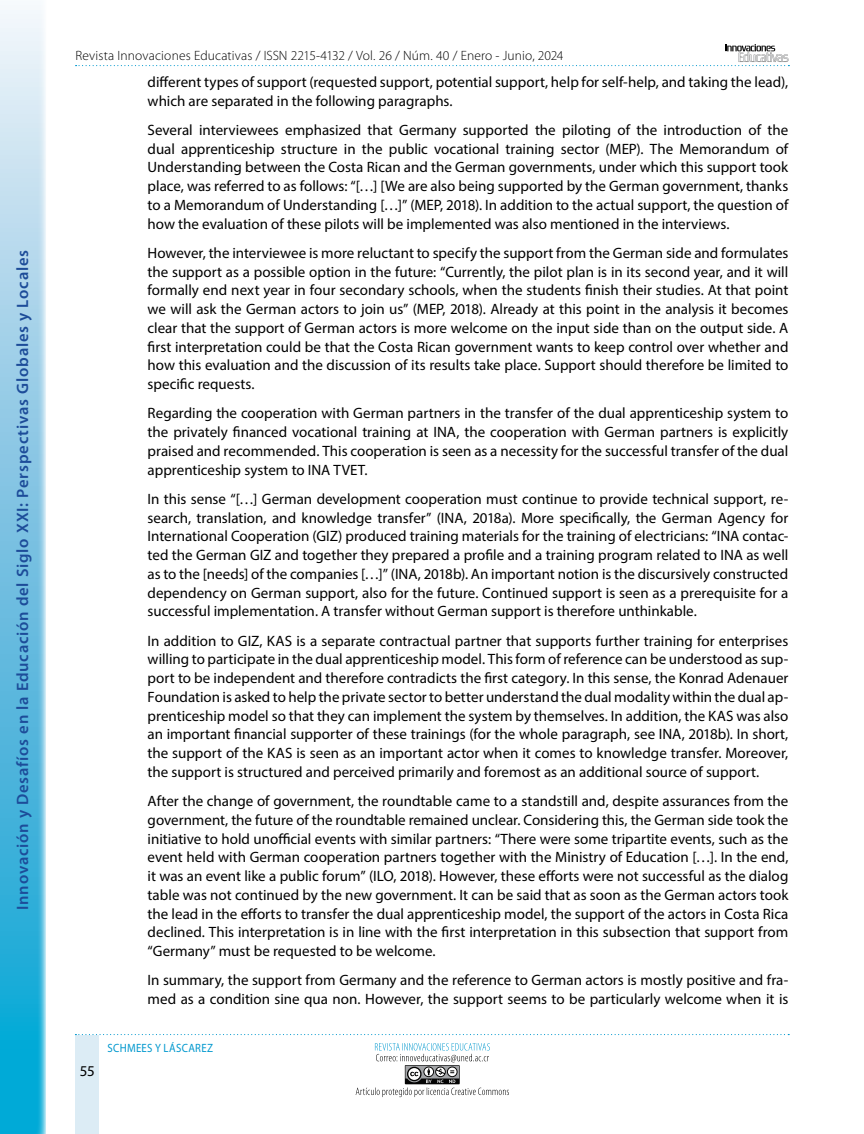
<style>
.page{position:relative;width:864px;height:1134px;background:#fff}
.page>*{position:absolute;margin:0;border:0;box-sizing:border-box;transform-origin:0 0}
.t1{font:600 16.5px "Myriad Pro";letter-spacing:.05em;color:#1d4c99}
.t2{font:15px/18.8px "Myriad Pro";color:#000;text-align:justify}
.t3{font:300 13.5px "Myriad Pro";letter-spacing:.01em;color:#000}
.t4{font:12px "Myriad Pro";letter-spacing:.03em;color:#0098ce;scale:.9 1}
</style>
<div class="page">
<svg style="left:76px;top:44px;width:713px;height:22px"></svg>
<div style="left:76px;top:1035px;width:23px;height:99px;background:#dcecf5"></div>
<svg style="left:75px;top:1034px;width:714px;height:1px"></svg>
<svg style="left:356px;top:1043px;width:153px;height:54px"></svg>
<svg style="left:0;top:10px;width:46px;height:1124px;background:#79c6e4"></svg>
<p class="t1" style="left:13px;top:910px;width:661px;rotate:-90deg">Innovación y Desafíos en la Educación del Siglo XXI: Perspectivas Globales y Locales</p>
<p class="t3" style="left:76px;top:48px;width:489px">Revista Innovaciones Educativas / ISSN 2215-4132 / Vol. 26 / Núm. 40 / Enero - Junio, 2024</p>
<p class="t2" style="left:148px;top:72px;width:642px">different types of support (requested support, potential support, help for self-help, and taking the lead), which are separated in the following paragraphs.</p>
<p class="t2" style="left:148px;top:120px;width:642px">Several interviewees emphasized that Germany supported the piloting of the introduction of the dual apprenticeship structure in the public vocational training sector (MEP). The Memorandum of Understanding between the Costa Rican and the German governments, under which this support took place, was referred to as follows: “[…] [We are also being supported by the German government, thanks to a Memorandum of Understanding […]” (MEP, 2018). In addition to the actual support, the question of how the evaluation of these pilots will be implemented was also mentioned in the interviews.</p>
<p class="t2" style="left:148px;top:243px;width:642px">However, the interviewee is more reluctant to specify the support from the German side and formulates the support as a possible option in the future: “Currently, the pilot plan is in its second year, and it will formally end next year in four secondary schools, when the students finish their studies. At that point we will ask the German actors to join us” (MEP, 2018). Already at this point in the analysis it becomes clear that the support of German actors is more welcome on the input side than on the output side. A first interpretation could be that the Costa Rican government wants to keep control over whether and how this evaluation and the discussion of its results take place. Support should therefore be limited to specific requests.</p>
<p class="t2" style="left:148px;top:404px;width:642px">Regarding the cooperation with German partners in the transfer of the dual apprenticeship system to the privately financed vocational training at INA, the cooperation with German partners is explicitly praised and recommended. This cooperation is seen as a necessity for the successful transfer of the dual apprenticeship system to INA TVET.</p>
<p class="t2" style="left:148px;top:489px;width:642px">In this sense “[…] German development cooperation must continue to provide technical support, re&shy;search, translation, and knowledge transfer” (INA, 2018a). More specifically, the German Agency for International Cooperation (GIZ) produced training materials for the training of electricians: “INA contac&shy;ted the German GIZ and together they prepared a profile and a training program related to INA as well as to the [needs] of the companies […]” (INA, 2018b). An important notion is the discursively constructed dependency on German support, also for the future. Continued support is seen as a prerequisite for a successful implementation. A transfer without German support is therefore unthinkable.</p>
<p class="t2" style="left:148px;top:631px;width:642px">In addition to GIZ, KAS is a separate contractual partner that supports further training for enterprises willing to participate in the dual apprenticeship model. This form of reference can be understood as sup&shy;port to be independent and therefore contradicts the first category. In this sense, the Konrad Adenauer Foundation is asked to help the private sector to better understand the dual modality within the dual ap&shy;prenticeship model so that they can implement the system by themselves. In addition, the KAS was also an important financial supporter of these trainings (for the whole paragraph, see INA, 2018b). In short, the support of the KAS is seen as an important actor when it comes to knowledge transfer. Moreover, the support is structured and perceived primarily and foremost as an additional source of support.</p>
<p class="t2" style="left:148px;top:791px;width:642px">After the change of government, the roundtable came to a standstill and, despite assurances from the government, the future of the roundtable remained unclear. Considering this, the German side took the initiative to hold unofficial events with similar partners: “There were some tripartite events, such as the event held with German cooperation partners together with the Ministry of Education […]. In the end, it was an event like a public forum” (ILO, 2018). However, these efforts were not successful as the dialog table was not continued by the new government. It can be said that as soon as the German actors took the lead in the efforts to transfer the dual apprenticeship model, the support of the actors in Costa Rica declined. This interpretation is in line with the first interpretation in this subsection that support from “Germany” must be requested to be welcome.</p>
<p class="t2" style="left:148px;top:971px;width:642px">In summary, the support from Germany and the reference to German actors is mostly positive and fra&shy;med as a condition sine qua non. However, the support seems to be particularly welcome when it is</p>
<p class="t2" style="left:80px;top:1061px;width:16px">55</p>
<p class="t4" style="left:108px;top:1040px;width:119px">SCHMEES Y LÁSCAREZ</p>
</div>
